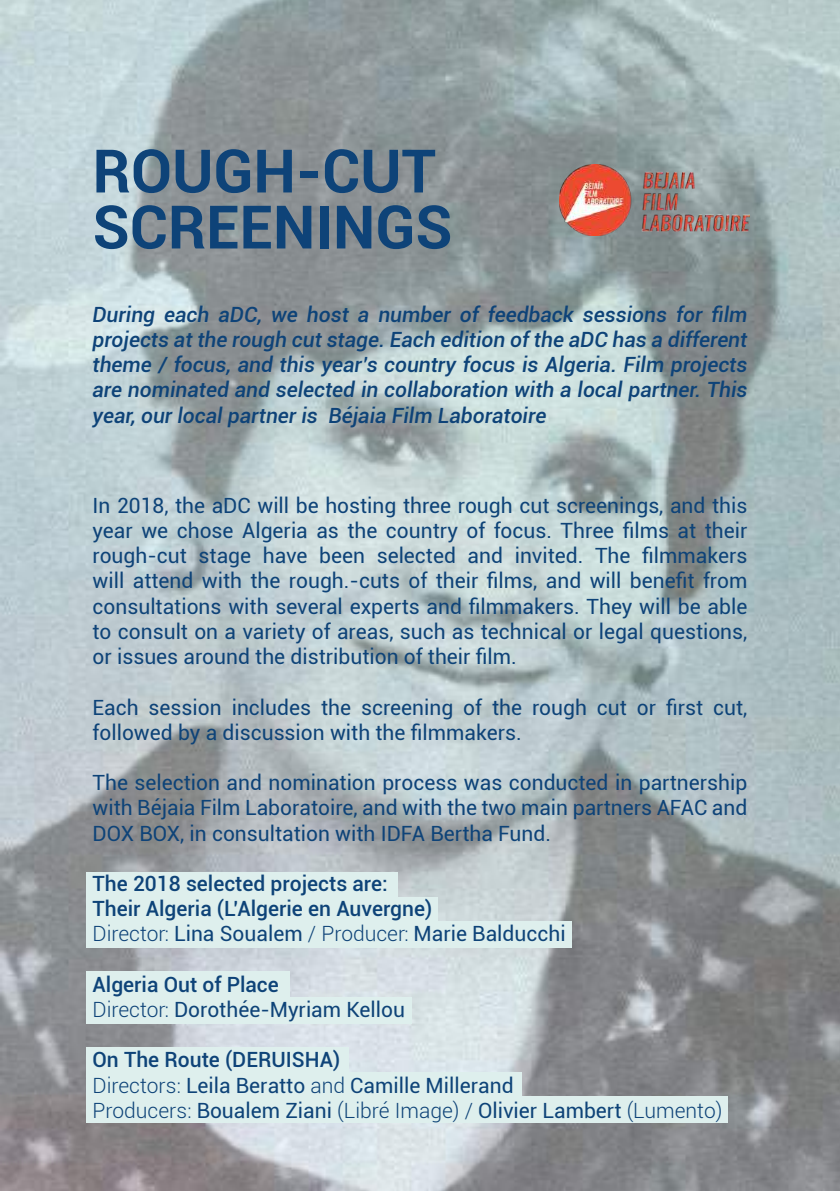
<style>
.page{position:relative;width:840px;height:1191px;background:#fff}
.page>*{position:absolute;margin:0;border:0;box-sizing:border-box;transform-origin:0 0}
.t1{font:700 60px/56px "Roboto";color:#0e4378}
.t2{font:21px/25.2px "Roboto";color:#0e4378}
.t3{font:italic 500 21px/25.2px "Roboto";color:#0e4378;text-align:justify}
.t4{font:500 21px/25.2px "Roboto";color:#0e4378}
.s1{font-weight:300}
.s2{font-weight:400}
.s3{font-weight:500}
</style>
<div class="page">
<img style="left:0;top:0;width:839px;height:1191px">
<div style="left:86px;top:872px;width:311px;height:26px;background:#deefed"></div>
<div style="left:86px;top:897px;width:352px;height:27px;background:#deefed"></div>
<div style="left:86px;top:921px;width:485px;height:27px;background:#deefed"></div>
<div style="left:86px;top:971px;width:203px;height:26px;background:#deefed"></div>
<div style="left:86px;top:997px;width:326px;height:27px;background:#deefed"></div>
<div style="left:86px;top:1047px;width:262px;height:27px;background:#deefed"></div>
<div style="left:86px;top:1071px;width:436px;height:27px;background:#deefed"></div>
<div style="left:86px;top:1096px;width:641px;height:27px;background:#deefed"></div>
<img style="left:558px;top:164px;width:190px;height:72px">
<h1 class="t1" style="left:92px;top:141px;width:361px">ROUGH-CUT<br>SCREENINGS</h1>
<p class="t3" style="left:92px;top:301px;width:656px">During each aDC, we host a number of feedback sessions for film projects at the rough cut stage. Each edition of the aDC has a different theme / focus, and this year’s country focus is Algeria. Film projects are nominated and selected in collaboration with a local partner. This year, our local partner is Béjaia Film Laboratoire</p>
<p class="t2" style="left:92px;top:492px;width:656px;text-align:justify">In 2018, the aDC will be hosting three rough cut screenings, and this year we chose Algeria as the country of focus. Three films at their rough-cut stage have been selected and invited. The filmmakers will attend with the rough.-cuts of their films, and will benefit from consultations with several experts and filmmakers. They will be able to consult on a variety of areas, such as technical or legal questions, or issues around the distribution of their film.</p>
<p class="t2" style="left:92px;top:693px;width:656px">Each session includes the screening of the rough cut or first cut, followed by a discussion with the filmmakers.</p>
<p class="t2" style="left:92px;top:769px;width:656px;text-align:justify">The selection and nomination process was conducted in partnership with Béjaia Film Laboratoire, and with the two main partners AFAC and DOX BOX, in consultation with IDFA Bertha Fund.</p>
<p class="t4" style="left:92px;top:870px;width:474px">The 2018 selected projects are:<br>Their Algeria (L’Algerie en Auvergne)<br><span class="s1">Director:</span> <span class="s2">Lina Soualem</span> <span class="s1">/ Producer:</span> <span class="s2">Marie Balducchi</span></p>
<p class="t2" style="left:92px;top:971px;width:314px"><span class="s3">Algeria Out of Place<br></span><span class="s1">Director:</span> Dorothée-Myriam Kellou</p>
<p class="t2" style="left:92px;top:1046px;width:631px"><span class="s3">On The Route (DERUISHA)<br></span><span class="s1">Directors:</span> Leila Beratto <span class="s1">and</span> Camille Millerand<br><span class="s1">Producers:</span> Boualem Ziani <span class="s1">(Libré Image) /</span> Olivier Lambert <span class="s1">(Lumento)</span></p>
</div>
